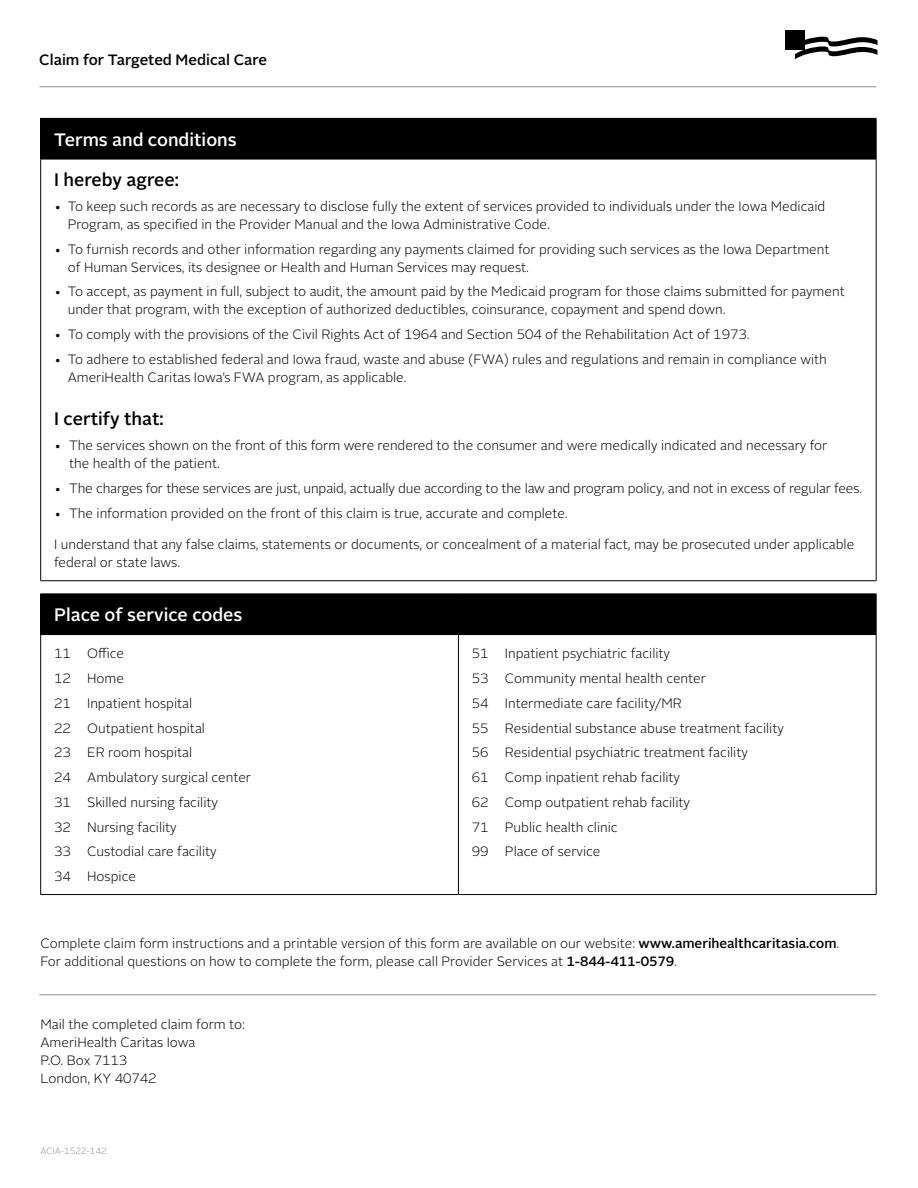
<style>
.page{position:relative;width:918px;height:1188px;background:#fff}
.page>*{position:absolute;margin:0;border:0;box-sizing:border-box;transform-origin:0 0}
.t1{font:500 18px "Alright Sans";color:#fff}
.t2{font:500 18px "Alright Sans";color:#000}
.t3{font:500 15px "Alright Sans";color:#000}
.t4{font:300 13.5px/18px "Alright Sans";color:#000}
.t5{font:300 9px "Alright Sans";color:#8b8e90}
.s1{font-weight:500}
</style>
<div class="page">
<hr style="left:39px;top:86px;width:837px;height:1px;background:#8b8e90">
<div style="left:785px;top:30px;width:20px;height:20px;background:#000"></div>
<svg style="left:795px;top:37px;width:82px;height:22px"></svg>
<hr style="left:39px;top:994px;width:837px;height:1px;background:#8b8e90">
<div style="left:41px;top:118px;width:835px;height:41px;background:#000"></div>
<hr style="left:40px;top:118px;width:836px;height:1px;background:#000">
<hr style="left:40px;top:119px;width:1px;height:40px;background:#000">
<hr style="left:876px;top:119px;width:1px;height:40px;background:#000">
<hr style="left:40px;top:159px;width:836px;height:1px;background:#000">
<hr style="left:40px;top:159px;width:1px;height:422px;background:#000">
<hr style="left:876px;top:159px;width:1px;height:422px;background:#000">
<hr style="left:40px;top:580px;width:836px;height:1px;background:#000">
<div style="left:41px;top:594px;width:835px;height:41px;background:#000"></div>
<hr style="left:40px;top:594px;width:1px;height:40px;background:#000">
<hr style="left:876px;top:594px;width:1px;height:40px;background:#000">
<hr style="left:40px;top:634px;width:418px;height:1px;background:#000">
<hr style="left:40px;top:635px;width:1px;height:259px;background:#000">
<hr style="left:458px;top:635px;width:1px;height:259px;background:#000">
<hr style="left:876px;top:635px;width:1px;height:259px;background:#000">
<hr style="left:40px;top:894px;width:418px;height:1px;background:#000">
<hr style="left:458px;top:894px;width:418px;height:1px;background:#000">
<p class="t3" style="left:39px;top:49px;width:229px">Claim for Targeted Medical Care</p>
<p class="t1" style="left:54px;top:127px;width:184px">Terms and conditions</p>
<p class="t2" style="left:54px;top:168px;width:126px">I hereby agree:</p>
<p class="t4" style="left:68px;top:198px;width:759px;text-indent:-14px">• To keep such records as are necessary to disclose fully the extent of services provided to individuals under the Iowa Medicaid<br>Program, as specified in the Provider Manual and the Iowa Administrative Code.</p>
<p class="t4" style="left:68px;top:240px;width:763px;text-indent:-14px">• To furnish records and other information regarding any payments claimed for providing such services as the Iowa Department of Human Services, its designee or Health and Human Services may request.</p>
<p class="t4" style="left:68px;top:283px;width:779px;text-indent:-14px">• To accept, as payment in full, subject to audit, the amount paid by the Medicaid program for those claims submitted for payment under that program, with the exception of authorized deductibles, coinsurance, copayment and spend down.</p>
<p class="t4" style="left:54px;top:326px;width:697px">• To comply with the provisions of the Civil Rights Act of 1964 and Section 504 of the Rehabilitation Act of 1973.</p>
<p class="t4" style="left:68px;top:351px;width:761px;text-indent:-14px">• To adhere to established federal and Iowa fraud, waste and abuse (FWA) rules and regulations and remain in compliance with<br>AmeriHealth Caritas Iowa’s FWA program, as applicable.</p>
<p class="t2" style="left:54px;top:407px;width:111px">I certify that:</p>
<p class="t4" style="left:69px;top:437px;width:760px;text-indent:-15px">• The services shown on the front of this form were rendered to the consumer and were medically indicated and necessary for the health of the patient.</p>
<p class="t4" style="left:54px;top:480px;width:809px">• The charges for these services are just, unpaid, actually due according to the law and program policy, and not in excess of regular fees.</p>
<p class="t4" style="left:54px;top:504px;width:515px">• The information provided on the front of this claim is true, accurate and complete.</p>
<p class="t4" style="left:54px;top:536px;width:802px">I understand that any false claims, statements or documents, or concealment of a material fact, may be prosecuted under applicable federal or state laws.</p>
<p class="t1" style="left:54px;top:602px;width:190px">Place of service codes</p>
<p class="t4" style="left:54px;top:645px;width:71px">11 Office</p>
<p class="t4" style="left:54px;top:670px;width:71px">12 Home</p>
<p class="t4" style="left:54px;top:694px;width:140px">21 Inpatient hospital</p>
<p class="t4" style="left:54px;top:719px;width:152px">22 Outpatient hospital</p>
<p class="t4" style="left:54px;top:744px;width:140px">23 ER room hospital</p>
<p class="t4" style="left:54px;top:769px;width:198px">24 Ambulatory surgical center</p>
<p class="t4" style="left:54px;top:793px;width:165px">31 Skilled nursing facility</p>
<p class="t4" style="left:54px;top:818px;width:124px">32 Nursing facility</p>
<p class="t4" style="left:54px;top:843px;width:164px">33 Custodial care facility</p>
<p class="t4" style="left:54px;top:868px;width:83px">34 Hospice</p>
<p class="t4" style="left:472px;top:645px;width:200px">51 Inpatient psychiatric facility</p>
<p class="t4" style="left:472px;top:670px;width:235px">53 Community mental health center</p>
<p class="t4" style="left:472px;top:694px;width:212px">54 Intermediate care facility/MR</p>
<p class="t4" style="left:472px;top:719px;width:313px">55 Residential substance abuse treatment facility</p>
<p class="t4" style="left:472px;top:744px;width:278px">56 Residential psychiatric treatment facility</p>
<p class="t4" style="left:472px;top:769px;width:210px">61 Comp inpatient rehab facility</p>
<p class="t4" style="left:472px;top:793px;width:220px">62 Comp outpatient rehab facility</p>
<p class="t4" style="left:472px;top:818px;width:147px">71 Public health clinic</p>
<p class="t4" style="left:472px;top:843px;width:130px">99 Place of service</p>
<p class="t4" style="left:40px;top:934px;width:800px">Complete claim form instructions and a printable version of this form are available on our website: <span class="s1">www.amerihealthcaritasia.com</span>.<br>For additional questions on how to complete the form, please call Provider Services at <span class="s1">1-844-411-0579</span>.</p>
<p class="t4" style="left:40px;top:1015px;width:206px">Mail the completed claim form to:<br>AmeriHealth Caritas Iowa<br>P.O. Box 7113<br>London, KY 40742</p>
<p class="t5" style="left:40px;top:1145px;width:68px">ACIA-1522-142</p>
</div>
